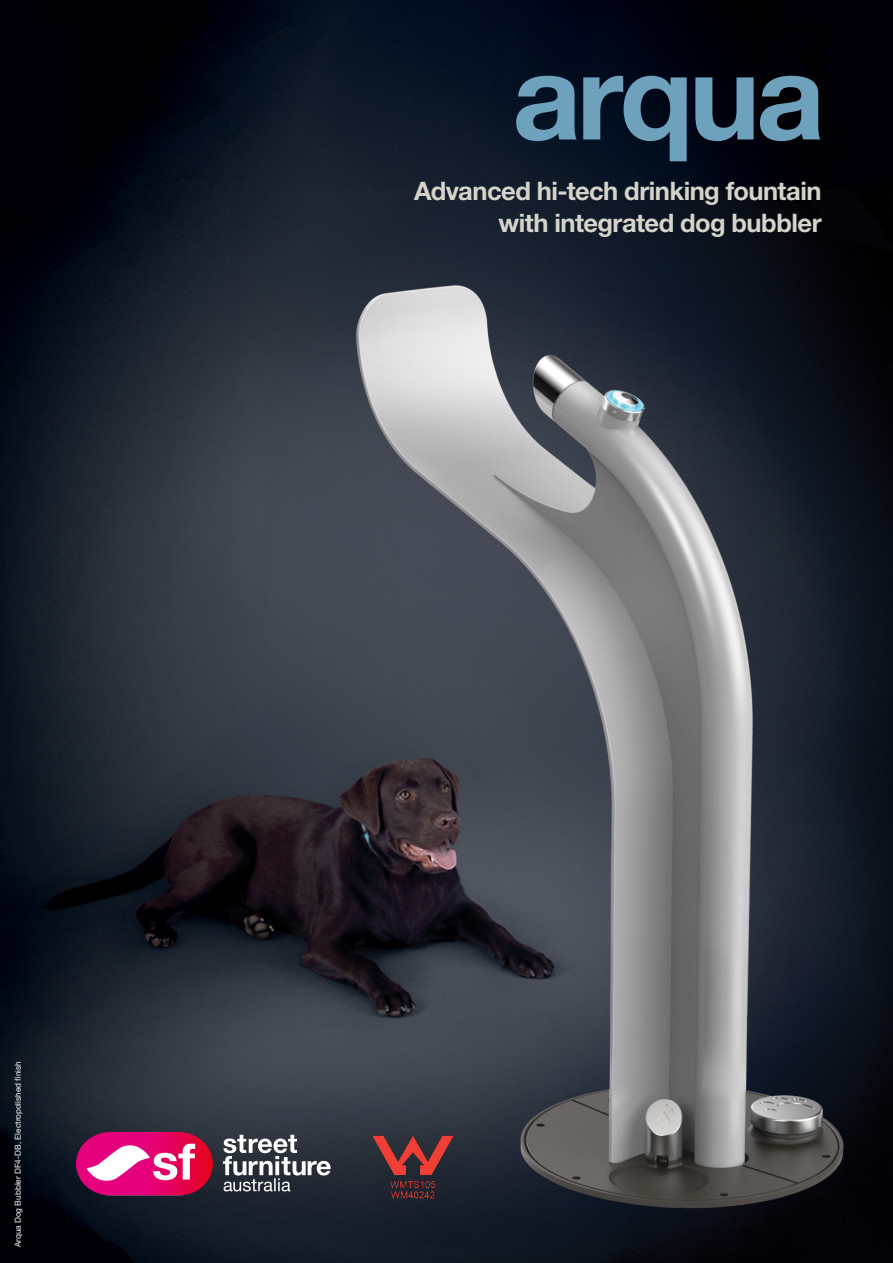
<style>
.page{position:relative;width:893px;height:1263px;background:#fff}
.page>*{position:absolute;margin:0;border:0;box-sizing:border-box;transform-origin:0 0}
.t1{font:700 120px "Helvetica Neue LT Pro";letter-spacing:-.035em;color:#6ea1bc}
.t2{font:700 25.5px/31.5px "Helvetica Neue LT Pro";letter-spacing:-.02em;color:#d4d4ca;text-align:right}
.t3{font:8.25px "Helvetica Neue LT Pro";color:#fff}
</style>
<div class="page">
<img style="left:0;top:0;width:893px;height:1263px">
<svg style="left:223px;top:1135px;width:108px;height:56px"></svg>
<img style="left:76px;top:1132px;width:137px;height:63px">
<svg style="left:87px;top:1143px;width:108px;height:38px"></svg>
<img style="left:363px;top:1123px;width:100px;height:92px">
<p class="t3" style="left:13px;top:1247px;width:188px;rotate:-90deg">Arqua Dog Bubbler DF4-DB, Electropolished finish</p>
<h1 class="t1" style="left:512px;top:22px;width:314px">arqua</h1>
<p class="t2" style="left:414px;top:175px;width:409px">Advanced hi-tech drinking fountain with integrated dog bubbler</p>
</div>
